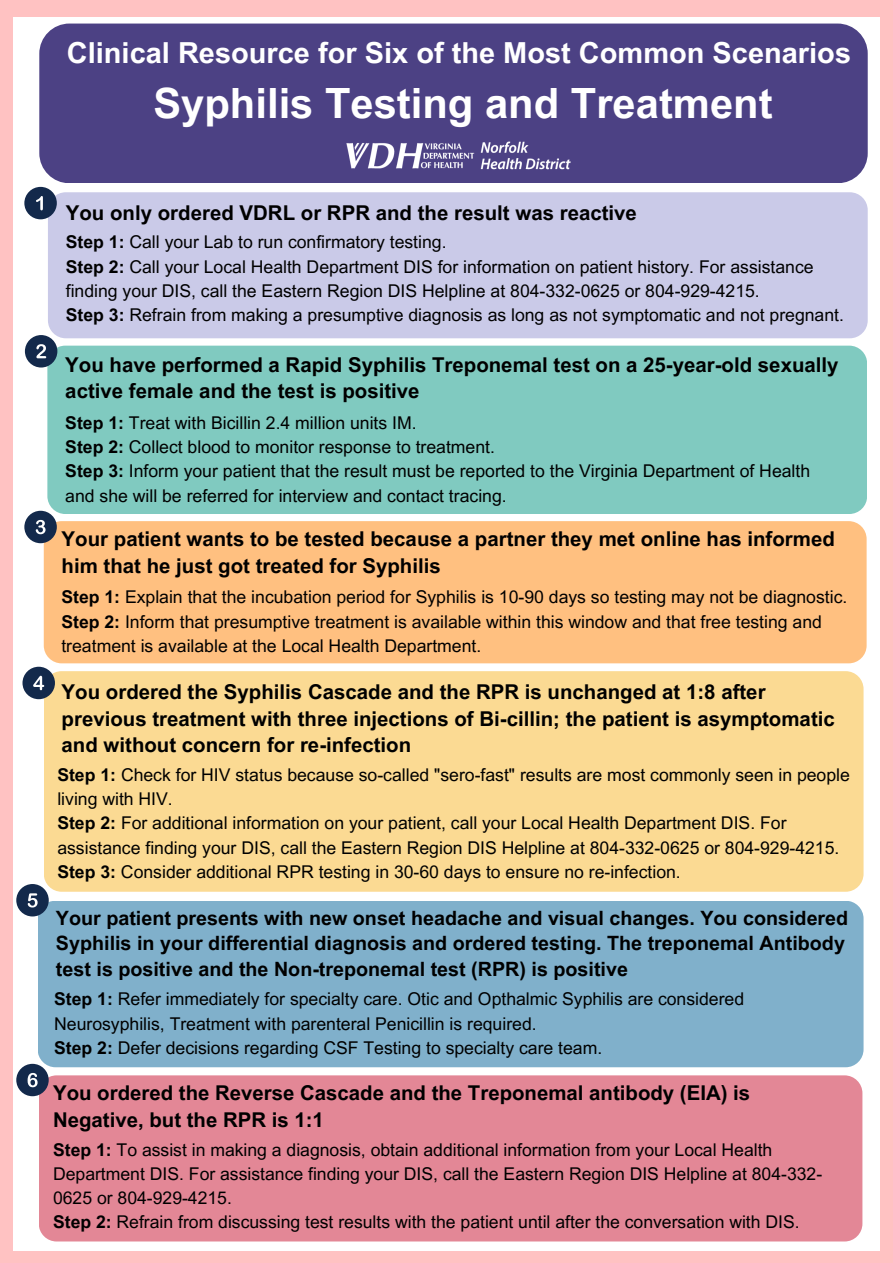
<style>
.page{position:relative;width:893px;height:1263px;background:#ffc2c2}
.page>*{position:absolute;margin:0;border:0;box-sizing:border-box;transform-origin:0 0}
.t1{font:700 41.7px "Arial MT Pro";color:#fff}
.t2{font:700 28.95px "Arial MT Pro";color:#fff}
.t3{font:700 20.4px/26.4px "Arial MT Pro";color:#000}
.t4{font:700 19.73px/25.3px "Arial MT Pro";color:#000}
.t5{font:17.62px/24.2px "Arial MT Pro";color:#000}
.t6{font:17.55px/24.2px "Arial MT Pro";color:#000}
.s1{font-weight:700}
</style>
<div class="page">
<div style="left:13px;top:17px;width:866px;height:1234px;background:#fff"></div>
<div style="left:39px;top:24px;width:828px;height:159px;background:#4c4184;border-radius:30px"></div>
<img style="left:346px;top:141px;width:225px;height:29px">
<div style="left:48px;top:192px;width:819px;height:146px;background:#cacae8;border-radius:18px"></div>
<div style="left:24px;top:187px;width:33px;height:32px;background:#13294b;border-radius:50%"></div>
<svg style="left:36px;top:196px;width:7px;height:14px"></svg>
<div style="left:47px;top:346px;width:820px;height:168px;background:#80cac0;border-radius:18px"></div>
<div style="left:25px;top:335px;width:32px;height:32px;background:#13294b;border-radius:50%"></div>
<svg style="left:36px;top:344px;width:10px;height:14px"></svg>
<div style="left:44px;top:521px;width:822px;height:142px;background:#ffc080;border-radius:18px"></div>
<div style="left:24px;top:511px;width:33px;height:32px;background:#13294b;border-radius:50%"></div>
<svg style="left:36px;top:520px;width:10px;height:14px"></svg>
<div style="left:44px;top:671px;width:819px;height:221px;background:#fbda93;border-radius:18px"></div>
<div style="left:22px;top:667px;width:33px;height:32px;background:#13294b;border-radius:50%"></div>
<svg style="left:33px;top:676px;width:11px;height:14px"></svg>
<div style="left:38px;top:901px;width:825px;height:166px;background:#80b0cb;border-radius:18px"></div>
<div style="left:16px;top:884px;width:33px;height:32px;background:#13294b;border-radius:50%"></div>
<svg style="left:28px;top:893px;width:10px;height:14px"></svg>
<div style="left:39px;top:1075px;width:823px;height:166px;background:#e38796;border-radius:18px"></div>
<div style="left:16px;top:1064px;width:33px;height:32px;background:#13294b;border-radius:50%"></div>
<svg style="left:28px;top:1073px;width:10px;height:14px"></svg>
<h1 class="t2" style="left:67px;top:41px;width:785px">Clinical Resource for Six of the Most Common Scenarios</h1>
<h1 class="t1" style="left:153px;top:88px;width:621px">Syphilis Testing and Treatment</h1>
<p class="t3" style="left:66px;top:202px;width:572px">You only ordered VDRL or RPR and the result was reactive</p>
<h2 class="t5" style="left:66px;top:232px;width:382px"><span class="s1">Step 1:</span> Call your Lab to run confirmatory testing.</h2>
<p class="t5" style="left:66px;top:256px;width:749px"><span class="s1">Step 2:</span> Call your Local Health Department DIS for information on patient history. For assistance finding your DIS, call the Eastern Region DIS Helpline at 804-332-0625 or 804-929-4215.</p>
<p class="t5" style="left:66px;top:305px;width:779px"><span class="s1">Step 3:</span> Refrain from making a presumptive diagnosis as long as not symptomatic and not pregnant.</p>
<p class="t3" style="left:65px;top:354px;width:775px">You have performed a Rapid Syphilis Treponemal test on a 25-year-old sexually active female and the test is positive</p>
<p class="t5" style="left:65px;top:413px;width:353px"><span class="s1">Step 1:</span> Treat with Bicillin 2.4 million units IM.</p>
<p class="t5" style="left:65px;top:437px;width:431px"><span class="s1">Step 2:</span> Collect blood to monitor response to treatment.</p>
<h2 class="t5" style="left:65px;top:461px;width:746px"><span class="s1">Step 3:</span> Inform your patient that the result must be reported to the Virginia Department of Health and she will be referred for interview and contact tracing.</h2>
<p class="t3" style="left:62px;top:528px;width:774px">Your patient wants to be tested because a partner they met online has informed him that he just got treated for Syphilis</p>
<p class="t5" style="left:61px;top:587px;width:787px"><span class="s1">Step 1:</span> Explain that the incubation period for Syphilis is 10-90 days so testing may not be diagnostic.</p>
<p class="t5" style="left:61px;top:611px;width:762px"><span class="s1">Step 2:</span> Inform that presumptive treatment is available within this window and that free testing and treatment is available at the Local Health Department.</p>
<h2 class="t3" style="left:62px;top:681px;width:774px">You ordered the Syphilis Cascade and the RPR is unchanged at 1:8 after previous treatment with three injections of Bi-cillin; the patient is asymptomatic and without concern for re-infection</h2>
<p class="t5" style="left:57px;top:765px;width:794px"><span class="s1">Step 1:</span> Check for HIV status because so-called "sero-fast" results are most commonly seen in people living with HIV.</p>
<p class="t5" style="left:57px;top:813px;width:783px"><span class="s1">Step 2:</span> For additional information on your patient, call your Local Health Department DIS. For assistance finding your DIS, call the Eastern Region DIS Helpline at 804-332-0625 or 804-929-4215.</p>
<p class="t5" style="left:57px;top:862px;width:625px"><span class="s1">Step 3:</span> Consider additional RPR testing in 30-60 days to ensure no re-infection.</p>
<h2 class="t4" style="left:56px;top:908px;width:794px">Your patient presents with new onset headache and visual changes. You considered<br>Syphilis in your differential diagnosis and ordered testing. The treponemal Antibody test is positive and the Non-treponemal test (RPR) is positive</h2>
<p class="t5" style="left:54px;top:989px;width:691px"><span class="s1">Step 1:</span> Refer immediately for specialty care. Otic and Opthalmic Syphilis are considered<br>Neurosyphilis, Treatment with parenteral Penicillin is required.</p>
<p class="t5" style="left:54px;top:1038px;width:549px"><span class="s1">Step 2:</span> Defer decisions regarding CSF Testing to specialty care team.</p>
<p class="t3" style="left:53px;top:1083px;width:698px">You ordered the Reverse Cascade and the Treponemal antibody (EIA) is<br>Negative, but the RPR is 1:1</p>
<p class="t6" style="left:53px;top:1139px;width:770px"><span class="s1">Step 1:</span> To assist in making a diagnosis, obtain additional information from your Local Health<br>Department DIS. For assistance finding your DIS, call the Eastern Region DIS Helpline at 804-332-<br>0625 or 804-929-4215.</p>
<h2 class="t6" style="left:53px;top:1212px;width:748px"><span class="s1">Step 2:</span> Refrain from discussing test results with the patient until after the conversation with DIS.</h2>
</div>
